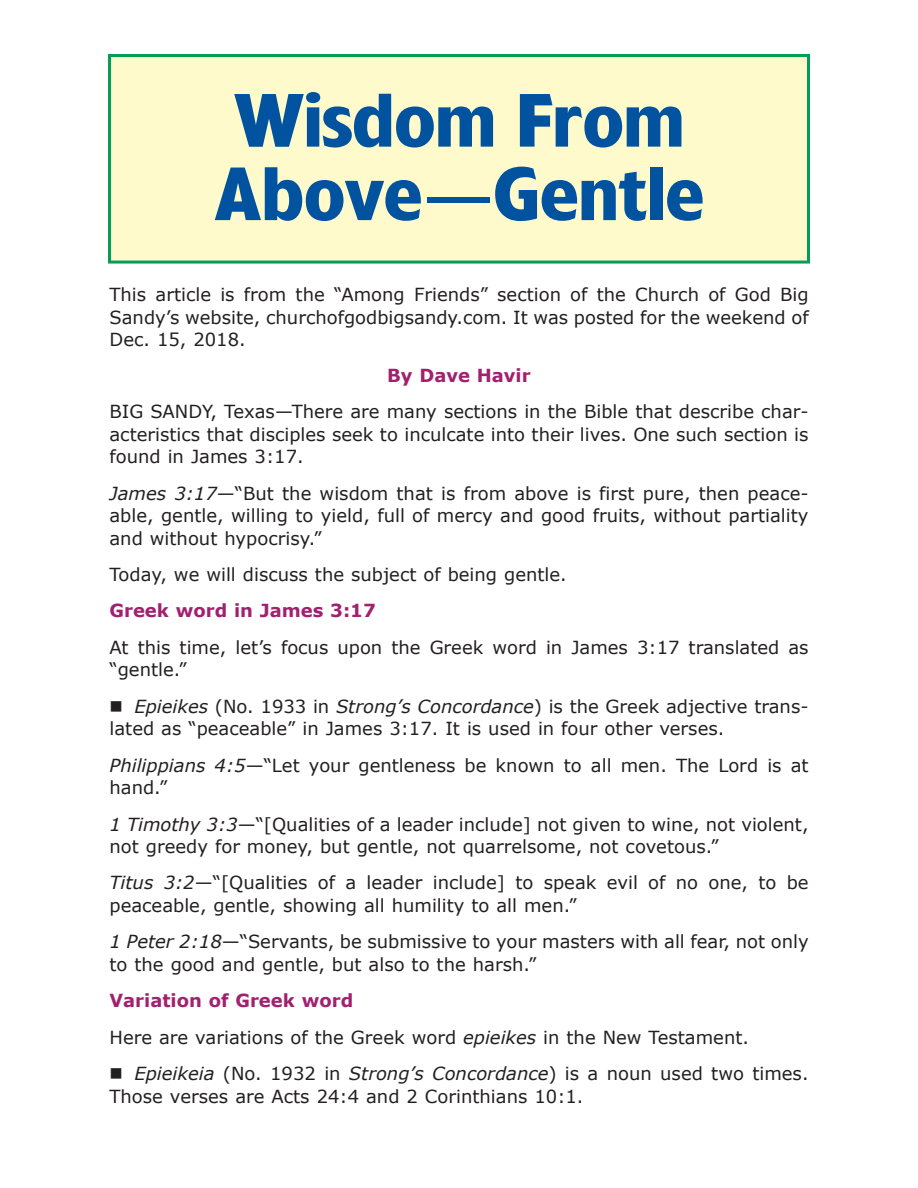
<style>
.page{position:relative;width:918px;height:1188px;background:#fff}
.page>*{position:absolute;margin:0;border:0;box-sizing:border-box;transform-origin:0 0}
.t1{font:700 70.5px/73.5px "Forever";color:#0153a0;scale:1.05 1}
.t2{font:18px/22.6px "Verdana";color:#231f20}
.t3{font:700 18px "Verdana";color:#a1216f}
.s1{font-style:italic}
</style>
<div class="page">
<div style="left:110px;top:56px;width:698px;height:206px;background:#fffacb"></div>
<div style="left:108px;top:54px;width:702px;height:210px;border:3px solid #009e57"></div>
<h1 class="t1" style="left:214px;top:92px;width:468px">Wisdom From<br>Above—Gentle</h1>
<p class="t2" style="left:110px;top:283px;width:701px;line-height:22.2px;text-align:justify">This article is from the “Among Friends” section of the Church of God Big Sandy’s website, churchofgodbigsandy.com. It was posted for the weekend of Dec. 15, 2018.</p>
<p class="t3" style="left:387px;top:364px;width:145px">By Dave Havir</p>
<p class="t2" style="left:110px;top:399px;width:701px;text-align:justify">BIG SANDY, Texas—There are many sections in the Bible that describe char&shy;acteristics that disciples seek to inculcate into their lives. One such section is found in James 3:17.</p>
<p class="t2" style="left:110px;top:481px;width:701px;text-align:justify"><span class="s1">James 3:17</span>—“But the wisdom that is from above is first pure, then peace&shy;able, gentle, willing to yield, full of mercy and good fruits, without partiality and without hypocrisy.”</p>
<p class="t2" style="left:110px;top:563px;width:459px">Today, we will discuss the subject of being gentle.</p>
<p class="t3" style="left:110px;top:599px;width:268px">Greek word in James 3:17</p>
<p class="t2" style="left:110px;top:635px;width:701px">At this time, let’s focus upon the Greek word in James 3:17 translated as “gentle.”</p>
<p class="t2" style="left:109px;top:694px;width:701px;text-indent:25px"><span class="s1">Epieikes</span> (No. 1933 in <span class="s1">Strong’s Concordance</span>) is the Greek adjective trans&shy;lated as “peaceable” in James 3:17. It is used in four other verses.</p>
<p class="t2" style="left:109px;top:753px;width:701px"><span class="s1">Philippians 4:5</span>—“Let your gentleness be known to all men. The Lord is at hand.”</p>
<p class="t2" style="left:109px;top:812px;width:701px"><span class="s1">1 Timothy 3:3</span>—“[Qualities of a leader include] not given to wine, not violent, not greedy for money, but gentle, not quarrelsome, not covetous.”</p>
<p class="t2" style="left:109px;top:871px;width:701px"><span class="s1">Titus 3:2</span>—“[Qualities of a leader include] to speak evil of no one, to be peaceable, gentle, showing all humility to all men.”</p>
<p class="t2" style="left:109px;top:930px;width:701px"><span class="s1">1 Peter 2:18</span>—“Servants, be submissive to your masters with all fear, not only to the good and gentle, but also to the harsh.”</p>
<p class="t3" style="left:109px;top:989px;width:245px">Variation of Greek word</p>
<p class="t2" style="left:109px;top:1025px;width:641px">Here are variations of the Greek word <span class="s1">epieikes</span> in the New Testament.</p>
<p class="t2" style="left:134px;top:1061px;width:676px"><span class="s1">Epieikeia</span> (No. 1932 in <span class="s1">Strong’s Concordance</span>) is a noun used two times.</p>
<p class="t2" style="left:109px;top:1084px;width:476px">Those verses are Acts 24:4 and 2 Corinthians 10:1.</p>
</div>
